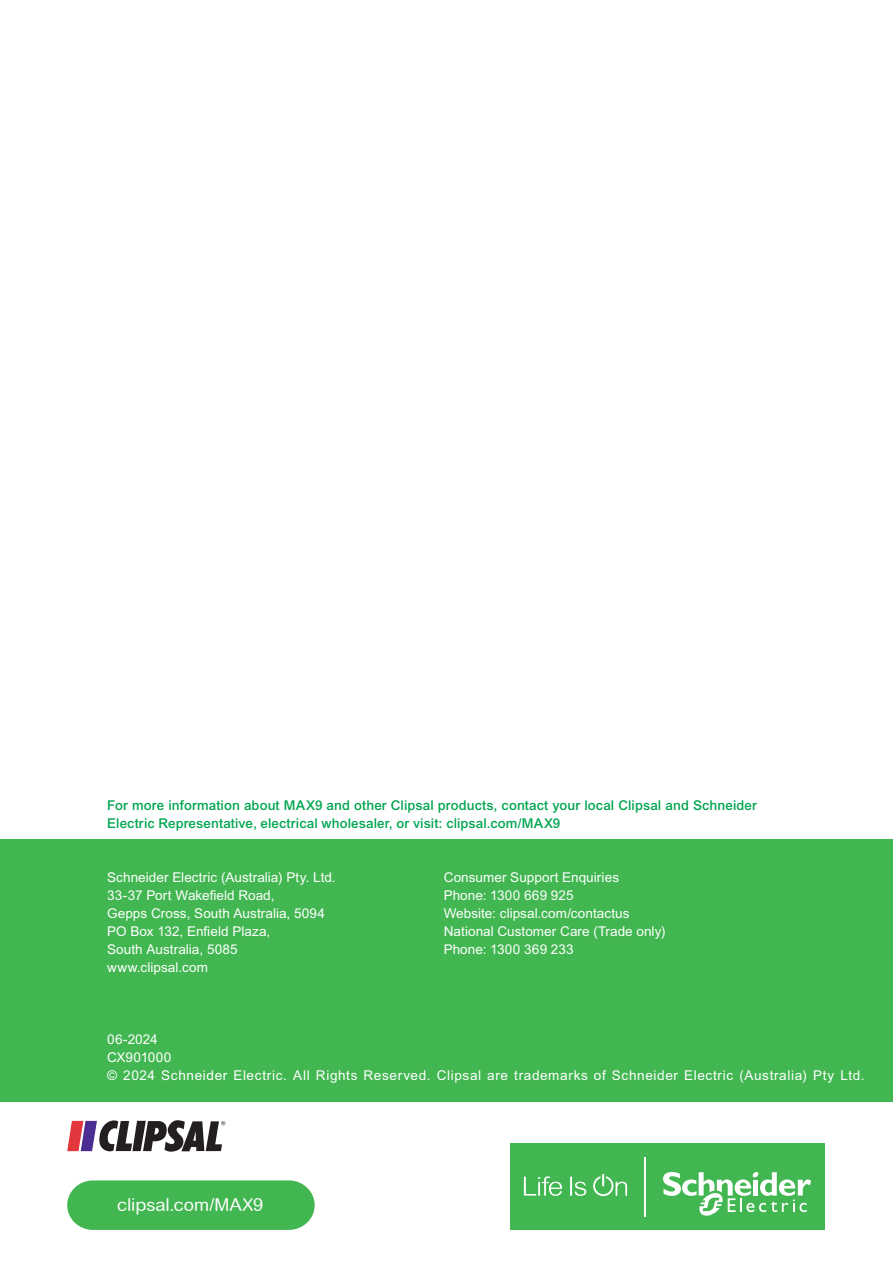
<style>
.page{position:relative;width:893px;height:1263px;background:#fff}
.page>*{position:absolute;margin:0;border:0;box-sizing:border-box;transform-origin:0 0}
.t1{font:18px "Arial Rounded MT";letter-spacing:-.005em;color:#fff}
.t2{font:13.5px/18px "Arial MT Pro";letter-spacing:.01em;color:#fff}
.t3{font:500 13.5px/18px "Arial MT Pro";letter-spacing:.01em;color:#00a54f}
.t4{font:13.5px "Arial MT Pro";letter-spacing:.05em;color:#fff}
</style>
<div class="page">
<div style="left:0;top:840px;width:893px;height:262px;background:#42b751"></div>
<svg style="left:67px;top:1180px;width:248px;height:50px;background:#4cbb5a"></svg>
<svg style="left:67px;top:1120px;width:158px;height:32px"></svg>
<div style="left:510px;top:1143px;width:315px;height:87px;background:#42b751"></div>
<svg style="left:524px;top:1176px;width:38px;height:20px"></svg>
<svg style="left:570px;top:1176px;width:16px;height:20px"></svg>
<svg style="left:593px;top:1174px;width:34px;height:22px"></svg>
<svg style="left:663px;top:1172px;width:148px;height:44px"></svg>
<hr style="left:645px;top:1157px;width:1px;height:59px;background:#fff">
<p class="t3" style="left:107px;top:797px;width:651px">For more information about MAX9 and other Clipsal products, contact your local Clipsal and Schneider<br>Electric Representative, electrical wholesaler, or visit: clipsal.com/MAX9</p>
<p class="t2" style="left:107px;top:869px;width:230px">Schneider Electric (Australia) Pty. Ltd.<br>33-37 Port Wakefield Road,<br>Gepps Cross, South Australia, 5094<br>PO Box 132, Enfield Plaza,<br>South Australia, 5085 www.clipsal.com</p>
<p class="t2" style="left:444px;top:869px;width:223px">Consumer Support Enquiries<br>Phone: 1300 669 925<br>Website: clipsal.com/contactus<br>National Customer Care (Trade only)<br>Phone: 1300 369 233</p>
<p class="t2" style="left:107px;top:1031px;width:52px">06-2024</p>
<p class="t4" style="left:107px;top:1068px;width:759px">© 2024 Schneider Electric. All Rights Reserved. Clipsal are trademarks of Schneider Electric (Australia) Pty Ltd.</p>
<p class="t2" style="left:107px;top:1049px;width:66px">CX901000</p>
<h1 class="t1" style="left:117px;top:1194px;width:148px">clipsal.com/MAX9</h1>
</div>
